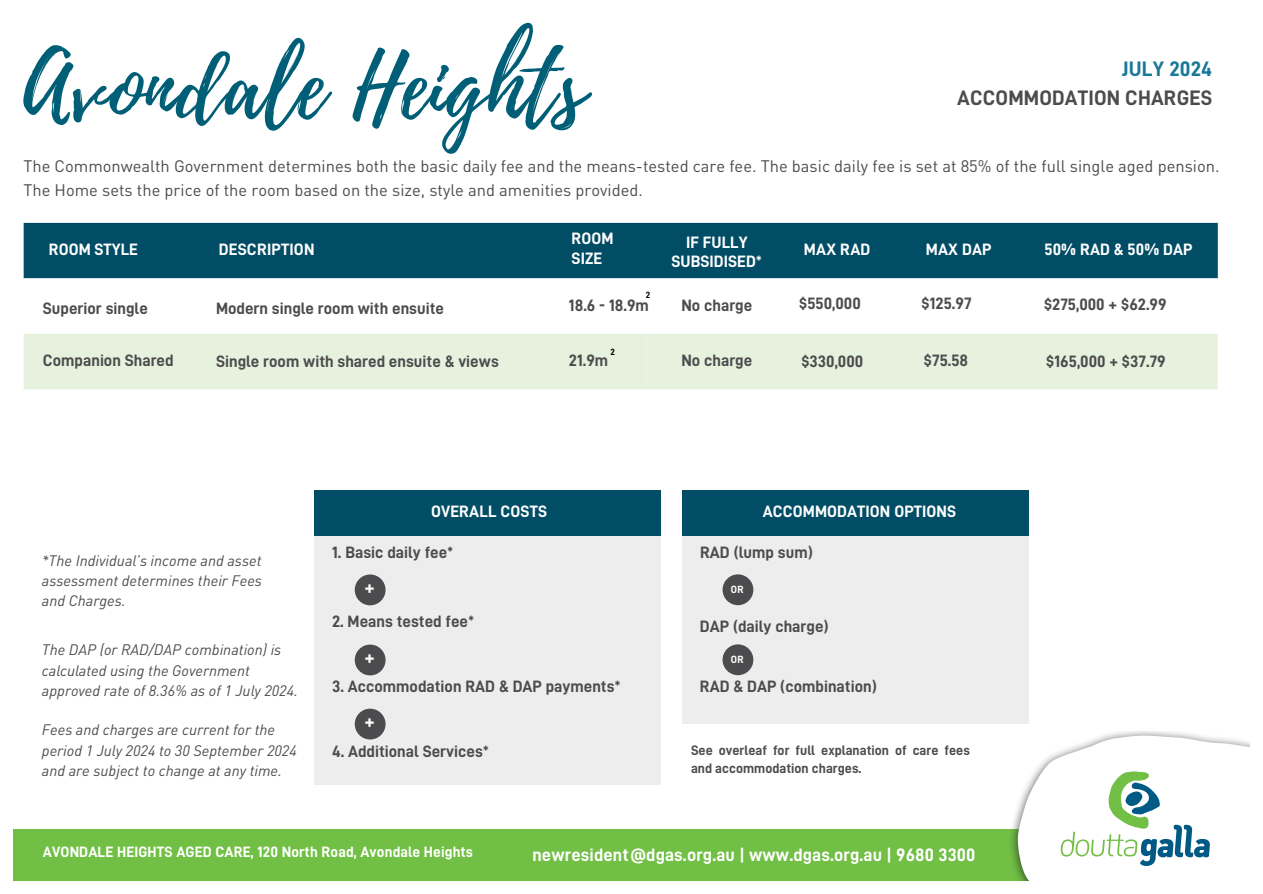
<style>
.page{position:relative;width:1263px;height:894px;background:#fff}
.page>*{position:absolute;margin:0;border:0;box-sizing:border-box;transform-origin:0 0}
.t1{font:90px "Playlist Script";letter-spacing:.01em;color:#005f77}
.t2{font:21px/29.2px "D DIN PRO Bold";letter-spacing:.01em;color:#4c4c4e;text-align:right}
.t3{font:19.5px "D DIN PRO Bold";color:#fff}
.t4{font:18px "D DIN PRO Bold";letter-spacing:.01em;color:#fff}
.t5{font:16.5px "D DIN PRO Bold";color:#4c4c4e}
.t6{font:16.5px/23.7px "DIN Pro";color:#4c4c4e}
.t7{font:16.5px/19.2px "D DIN PRO Bold";letter-spacing:.005em;color:#fff;text-align:center}
.t8{font:italic 15px/20.2px "DIN Pro";color:#4c4c4e}
.t9{font:15px "D DIN PRO Bold";letter-spacing:.01em;color:#fff}
.t10{font:13.8px/18px "D DIN PRO Bold";color:#4c4c4e}
.t11{font:10.5px "D DIN PRO Bold";color:#fff}
.t12{font:9px "D DIN PRO Bold";color:#000}
.s1{color:#177898}
</style>
<div class="page">
<div style="left:13px;top:829px;width:1101px;height:51px;background:#71bf44"></div>
<img style="left:1011px;top:731px;width:176px;height:142px">
<div style="left:314px;top:535px;width:347px;height:248px;background:#ededee"></div>
<div style="left:314px;top:490px;width:347px;height:45px;background:#004d65"></div>
<div style="left:355px;top:574px;width:31px;height:31px;background:#4c4c4e;border-radius:50%"></div>
<div style="left:355px;top:644px;width:31px;height:31px;background:#4c4c4e;border-radius:50%"></div>
<div style="left:355px;top:708px;width:31px;height:31px;background:#4c4c4e;border-radius:50%"></div>
<div style="left:24px;top:223px;width:1194px;height:55px;background:#004d65"></div>
<svg style="left:24px;top:278px;width:1194px;height:1px"></svg>
<div style="left:24px;top:334px;width:1194px;height:55px;background:#e7f2de"></div>
<svg style="left:1017px;top:734px;width:233px;height:147px"></svg>
<div style="left:682px;top:535px;width:346px;height:188px;background:#ededee"></div>
<div style="left:682px;top:490px;width:346px;height:45px;background:#004d65"></div>
<div style="left:722px;top:574px;width:31px;height:31px;background:#4c4c4e;border-radius:50%"></div>
<div style="left:722px;top:644px;width:31px;height:31px;background:#4c4c4e;border-radius:50%"></div>
<h4 class="t1" style="left:23px;top:23px;width:564px">Avondale Heights</h4>
<h2 class="t2" style="left:957px;top:54px;width:257px"><span class="s1">JULY 2024<br></span>ACCOMMODATION CHARGES</h2>
<h4 class="t6" style="left:23px;top:154px;width:1198px">The Commonwealth Government determines both the basic daily fee and the means-tested care fee. The basic daily fee is set at 85% of the full single aged pension.<br>The Home sets the price of the room based on the size, style and amenities provided.</h4>
<h3 class="t7" style="left:49px;top:239px;width:91px">ROOM STYLE</h3>
<h3 class="t7" style="left:219px;top:239px;width:97px">DESCRIPTION</h3>
<p class="t7" style="left:571px;top:229px;width:44px;text-align:left">ROOM<br>SIZE</p>
<p class="t12" style="left:646px;top:290px;width:6px">2</p>
<h4 class="t5" style="left:569px;top:297px;width:81px">18.6 - 18.9m</h4>
<h4 class="t5" style="left:43px;top:300px;width:106px">Superior single</h4>
<p class="t5" style="left:216px;top:300px;width:229px">Modern single room with ensuite</p>
<h4 class="t5" style="left:216px;top:353px;width:284px">Single room with shared ensuite &amp; views</h4>
<p class="t5" style="left:569px;top:352px;width:41px">21.9m</p>
<h4 class="t12" style="left:610px;top:347px;width:6px">2</h4>
<p class="t5" style="left:43px;top:352px;width:132px">Companion Shared</p>
<h4 class="t7" style="left:671px;top:232px;width:92px">IF FULLY<br>SUBSIDISED*</h4>
<p class="t5" style="left:681px;top:297px;width:72px">No charge</p>
<p class="t5" style="left:681px;top:352px;width:72px">No charge</p>
<h3 class="t7" style="left:804px;top:239px;width:68px">MAX RAD</h3>
<h4 class="t7" style="left:926px;top:239px;width:67px">MAX DAP</h4>
<h4 class="t7" style="left:1044px;top:239px;width:150px">50% RAD &amp; 50% DAP</h4>
<p class="t5" style="left:799px;top:295px;width:63px">$550,000</p>
<p class="t5" style="left:921px;top:295px;width:52px">$125.97</p>
<p class="t5" style="left:1044px;top:296px;width:124px">$275,000 + $62.99</p>
<h4 class="t5" style="left:801px;top:353px;width:63px">$330,000</h4>
<h6 class="t5" style="left:924px;top:352px;width:46px">$75.58</h6>
<p class="t5" style="left:1046px;top:353px;width:121px">$165,000 + $37.79</p>
<p class="t8" style="left:42px;top:549px;width:222px;text-align:justify">*The Individual’s income and asset assessment determines their Fees and Charges.</p>
<h6 class="t8" style="left:42px;top:639px;width:258px">The DAP (or RAD/DAP combination) is calculated using the Government approved rate of 8.36% as of 1 July 2024.</h6>
<h4 class="t8" style="left:42px;top:719px;width:256px">Fees and charges are current for the period 1 July 2024 to 30 September 2024 and are subject to change at any time.</h4>
<h4 class="t7" style="left:431px;top:502px;width:118px">OVERALL COSTS</h4>
<h4 class="t5" style="left:332px;top:544px;width:123px">1. Basic daily fee*</h4>
<h4 class="t3" style="left:364px;top:578px;width:12px">+</h4>
<h4 class="t5" style="left:332px;top:613px;width:144px">2. Means tested fee*</h4>
<h4 class="t3" style="left:364px;top:648px;width:12px">+</h4>
<h3 class="t5" style="left:332px;top:678px;width:290px">3. Accommodation RAD &amp; DAP payments*</h3>
<h4 class="t3" style="left:364px;top:712px;width:12px">+</h4>
<p class="t5" style="left:332px;top:743px;width:158px">4. Additional Services*</p>
<h3 class="t7" style="left:763px;top:502px;width:195px">ACCOMMODATION OPTIONS</h3>
<h3 class="t5" style="left:700px;top:544px;width:114px">RAD (lump sum)</h3>
<h4 class="t11" style="left:731px;top:583px;width:14px">OR</h4>
<h4 class="t5" style="left:700px;top:618px;width:130px">DAP (daily charge)</h4>
<h4 class="t11" style="left:731px;top:653px;width:14px">OR</h4>
<h4 class="t5" style="left:700px;top:678px;width:178px">RAD &amp; DAP (combination)</h4>
<h4 class="t10" style="left:691px;top:741px;width:280px">See overleaf for full explanation of care fees and accommodation charges.</h4>
<h5 class="t9" style="left:43px;top:844px;width:432px">AVONDALE HEIGHTS AGED CARE, 120 North Road, Avondale Heights</h5>
<h3 class="t4" style="left:532px;top:846px;width:445px">newresident@dgas.org.au | www.dgas.org.au | 9680 3300</h3>
</div>
